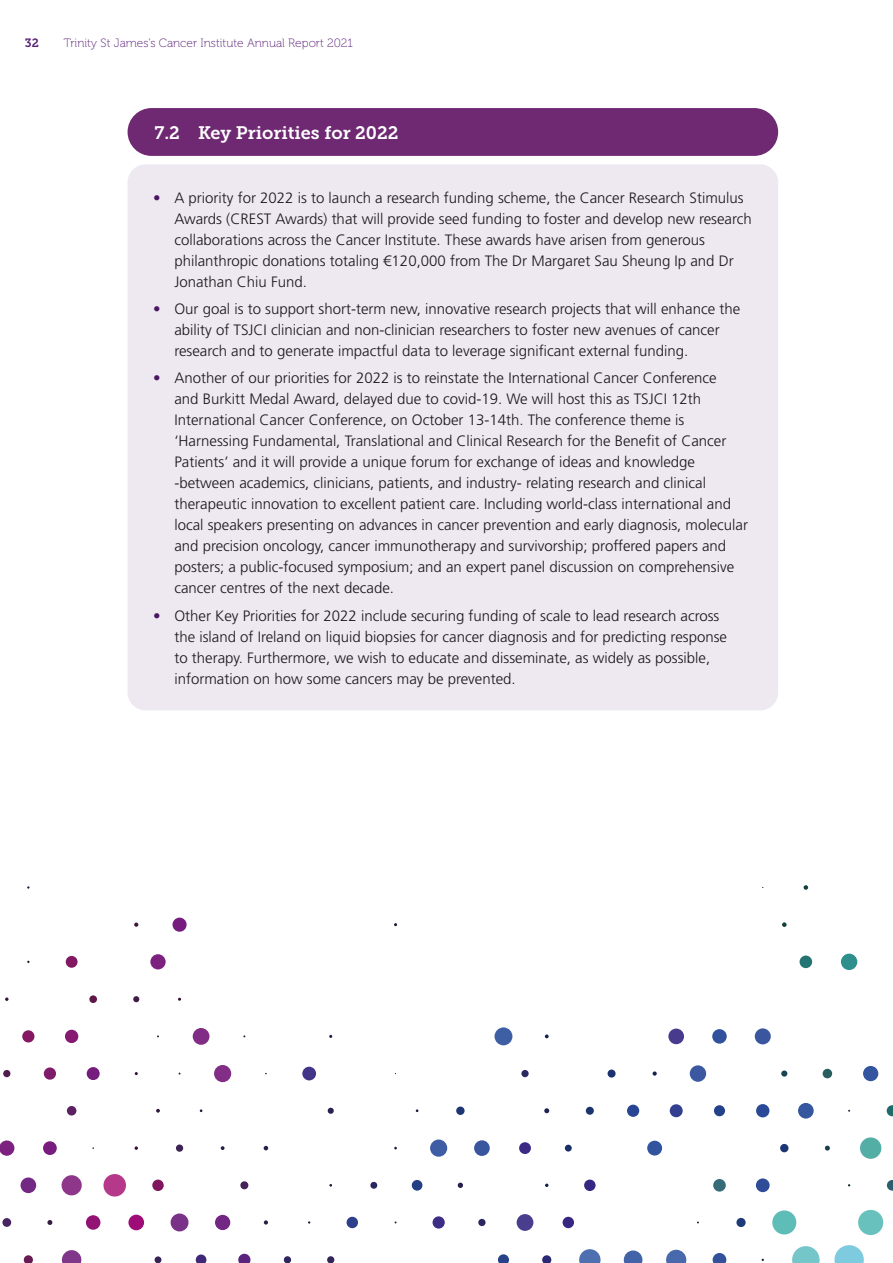
<style>
.page{position:relative;width:893px;height:1263px;background:#fff}
.page>*{position:absolute;margin:0;border:0;box-sizing:border-box;transform-origin:0 0}
.Box_Head{font:18px "Museo Slab 700";color:#fff}
.t1{font:300 15px/21px "Frutiger LT Std";color:#1a171c}
.t2{font:12px "Museo 100";color:#591e76}
.t3{font:12px "Museo Slab 700";color:#591e76}
.s1{color:#491661}
</style>
<div class="page">
<div style="left:128px;top:108px;width:650px;height:48px;background:#6e2972;border-radius:24px"></div>
<div style="left:128px;top:164px;width:650px;height:546px;background:#eee8f0;border-radius:18px"></div>
<svg style="left:834px;top:1245px;width:30px;height:18px"></svg>
<svg style="left:792px;top:1246px;width:28px;height:17px"></svg>
<svg style="left:713px;top:1253px;width:13px;height:10px"></svg>
<svg style="left:666px;top:1250px;width:20px;height:13px"></svg>
<svg style="left:624px;top:1250px;width:18px;height:13px"></svg>
<svg style="left:579px;top:1249px;width:21px;height:14px"></svg>
<svg style="left:542px;top:1255px;width:9px;height:8px"></svg>
<svg style="left:498px;top:1254px;width:11px;height:9px"></svg>
<div style="left:327px;top:1256px;width:7px;height:7px;background:#312559;border-radius:50%"></div>
<div style="left:284px;top:1256px;width:7px;height:7px;background:#2b265d;border-radius:50%"></div>
<svg style="left:238px;top:1254px;width:12px;height:9px"></svg>
<svg style="left:196px;top:1254px;width:10px;height:9px"></svg>
<div style="left:155px;top:1256px;width:6px;height:7px;background:#362355;border-radius:50%"></div>
<svg style="left:62px;top:1250px;width:19px;height:13px"></svg>
<svg style="left:24px;top:1255px;width:9px;height:8px"></svg>
<div style="left:858px;top:1210px;width:25px;height:25px;background:#69c1bd;border-radius:50%"></div>
<div style="left:772px;top:1210px;width:24px;height:24px;background:#5fbdb8;border-radius:50%"></div>
<div style="left:736px;top:1218px;width:10px;height:9px;background:#1e3a79;border-radius:50%"></div>
<div style="left:563px;top:1217px;width:11px;height:11px;background:#382782;border-radius:50%"></div>
<div style="left:517px;top:1214px;width:16px;height:17px;background:#493d8e;border-radius:50%"></div>
<div style="left:478px;top:1219px;width:8px;height:7px;background:#2c265e;border-radius:50%"></div>
<div style="left:433px;top:1216px;width:12px;height:12px;background:#3d2d85;border-radius:50%"></div>
<div style="left:347px;top:1217px;width:11px;height:11px;background:#2d3e8b;border-radius:50%"></div>
<svg style="left:264px;top:1220px;width:4px;height:4px"></svg>
<div style="left:215px;top:1215px;width:15px;height:15px;background:#722883;border-radius:50%"></div>
<div style="left:171px;top:1213px;width:18px;height:18px;background:#7a3288;border-radius:50%"></div>
<div style="left:128px;top:1215px;width:16px;height:15px;background:#9d0c77;border-radius:50%"></div>
<div style="left:86px;top:1215px;width:14px;height:15px;background:#931375;border-radius:50%"></div>
<svg style="left:47px;top:1220px;width:5px;height:5px"></svg>
<div style="left:2px;top:1218px;width:9px;height:9px;background:#462461;border-radius:50%"></div>
<svg style="left:887px;top:1180px;width:6px;height:10px"></svg>
<div style="left:756px;top:1178px;width:14px;height:14px;background:#2e4c98;border-radius:50%"></div>
<div style="left:713px;top:1179px;width:13px;height:12px;background:#366c78;border-radius:50%"></div>
<div style="left:584px;top:1179px;width:12px;height:12px;background:#362782;border-radius:50%"></div>
<svg style="left:458px;top:1182px;width:5px;height:6px"></svg>
<div style="left:412px;top:1180px;width:10px;height:10px;background:#244084;border-radius:50%"></div>
<div style="left:370px;top:1182px;width:7px;height:7px;background:#27265d;border-radius:50%"></div>
<div style="left:240px;top:1181px;width:8px;height:8px;background:#462259;border-radius:50%"></div>
<div style="left:152px;top:1179px;width:12px;height:12px;background:#80175e;border-radius:50%"></div>
<div style="left:103px;top:1174px;width:23px;height:22px;background:#b6388a;border-radius:50%"></div>
<div style="left:62px;top:1175px;width:20px;height:20px;background:#8e378a;border-radius:50%"></div>
<div style="left:21px;top:1177px;width:15px;height:16px;background:#732883;border-radius:50%"></div>
<div style="left:860px;top:1137px;width:21px;height:22px;background:#53aea6;border-radius:50%"></div>
<svg style="left:825px;top:1146px;width:5px;height:4px"></svg>
<div style="left:780px;top:1144px;width:8px;height:8px;background:#1c3574;border-radius:50%"></div>
<div style="left:647px;top:1141px;width:15px;height:14px;background:#32539d;border-radius:50%"></div>
<div style="left:565px;top:1145px;width:7px;height:6px;background:#1a2e67;border-radius:50%"></div>
<div style="left:519px;top:1142px;width:12px;height:12px;background:#3c2a84;border-radius:50%"></div>
<div style="left:474px;top:1140px;width:16px;height:16px;background:#38559e;border-radius:50%"></div>
<div style="left:430px;top:1139px;width:17px;height:18px;background:#3e5da4;border-radius:50%"></div>
<svg style="left:264px;top:1146px;width:4px;height:4px"></svg>
<svg style="left:221px;top:1146px;width:4px;height:4px"></svg>
<div style="left:176px;top:1144px;width:7px;height:8px;background:#3d2356;border-radius:50%"></div>
<svg style="left:135px;top:1146px;width:3px;height:4px"></svg>
<div style="left:43px;top:1141px;width:14px;height:14px;background:#781c7f;border-radius:50%"></div>
<div style="left:0;top:1140px;width:14px;height:16px;background:#7d2181;border-radius:50%"></div>
<svg style="left:887px;top:1105px;width:6px;height:11px"></svg>
<div style="left:798px;top:1103px;width:16px;height:15px;background:#36579f;border-radius:50%"></div>
<div style="left:756px;top:1104px;width:13px;height:13px;background:#2a4996;border-radius:50%"></div>
<div style="left:714px;top:1105px;width:11px;height:11px;background:#24428a;border-radius:50%"></div>
<div style="left:670px;top:1104px;width:13px;height:13px;background:#334090;border-radius:50%"></div>
<div style="left:627px;top:1105px;width:12px;height:12px;background:#274592;border-radius:50%"></div>
<div style="left:586px;top:1107px;width:8px;height:8px;background:#1c346e;border-radius:50%"></div>
<svg style="left:544px;top:1108px;width:5px;height:5px"></svg>
<div style="left:456px;top:1106px;width:9px;height:9px;background:#1e3673;border-radius:50%"></div>
<svg style="left:328px;top:1108px;width:6px;height:6px"></svg>
<svg style="left:156px;top:1109px;width:4px;height:4px"></svg>
<div style="left:67px;top:1106px;width:9px;height:9px;background:#5c2162;border-radius:50%"></div>
<div style="left:863px;top:1066px;width:15px;height:15px;background:#33549e;border-radius:50%"></div>
<div style="left:823px;top:1069px;width:9px;height:9px;background:#295e5e;border-radius:50%"></div>
<svg style="left:781px;top:1070px;width:6px;height:6px"></svg>
<div style="left:690px;top:1065px;width:16px;height:17px;background:#3c58a0;border-radius:50%"></div>
<svg style="left:653px;top:1071px;width:4px;height:5px"></svg>
<div style="left:608px;top:1069px;width:8px;height:8px;background:#1c3170;border-radius:50%"></div>
<div style="left:521px;top:1070px;width:8px;height:7px;background:#2b275f;border-radius:50%"></div>
<div style="left:302px;top:1067px;width:14px;height:13px;background:#413489;border-radius:50%"></div>
<div style="left:214px;top:1065px;width:17px;height:17px;background:#822e86;border-radius:50%"></div>
<div style="left:87px;top:1067px;width:13px;height:13px;background:#741d7d;border-radius:50%"></div>
<div style="left:44px;top:1067px;width:12px;height:13px;background:#7e1b6b;border-radius:50%"></div>
<div style="left:3px;top:1070px;width:7px;height:7px;background:#501b4d;border-radius:50%"></div>
<div style="left:755px;top:1028px;width:16px;height:16px;background:#3a569e;border-radius:50%"></div>
<div style="left:712px;top:1029px;width:15px;height:15px;background:#31519c;border-radius:50%"></div>
<div style="left:668px;top:1028px;width:16px;height:16px;background:#483b8d;border-radius:50%"></div>
<svg style="left:545px;top:1034px;width:4px;height:4px"></svg>
<div style="left:494px;top:1027px;width:18px;height:18px;background:#3f5fa5;border-radius:50%"></div>
<div style="left:193px;top:1028px;width:16px;height:17px;background:#812c85;border-radius:50%"></div>
<div style="left:65px;top:1030px;width:13px;height:13px;background:#861972;border-radius:50%"></div>
<div style="left:22px;top:1030px;width:12px;height:12px;background:#851764;border-radius:50%"></div>
<svg style="left:133px;top:996px;width:6px;height:6px"></svg>
<div style="left:89px;top:995px;width:8px;height:8px;background:#601648;border-radius:50%"></div>
<svg style="left:5px;top:997px;width:4px;height:4px"></svg>
<div style="left:841px;top:954px;width:16px;height:16px;background:#2e8f8d;border-radius:50%"></div>
<div style="left:800px;top:955px;width:12px;height:13px;background:#247473;border-radius:50%"></div>
<div style="left:150px;top:954px;width:16px;height:15px;background:#7d2181;border-radius:50%"></div>
<div style="left:66px;top:956px;width:12px;height:12px;background:#821861;border-radius:50%"></div>
<svg style="left:782px;top:922px;width:5px;height:5px"></svg>
<div style="left:172px;top:917px;width:15px;height:15px;background:#771c7f;border-radius:50%"></div>
<svg style="left:134px;top:922px;width:4px;height:5px"></svg>
<svg style="left:804px;top:885px;width:4px;height:5px"></svg>
<p class="t3" style="left:25px;top:36px;width:16px">32</p>
<p class="t2" style="left:64px;top:37px;width:291px">Trinity St James’s Cancer Institute Annual Report 2021</p>
<p class="Box_Head" style="left:155px;top:122px;width:245px">7.2 Key Priorities for 2022</p>
<p class="t1" style="left:174px;top:187px;width:579px;text-indent:-21px"><span class="s1">•</span> A priority for 2022 is to launch a research funding scheme, the Cancer Research Stimulus Awards (CREST Awards) that will provide seed funding to foster and develop new research collaborations across the Cancer Institute. These awards have arisen from generous philanthropic donations totaling €120,000 from The Dr Margaret Sau Sheung Ip and Dr Jonathan Chiu Fund.</p>
<p class="t1" style="left:174px;top:299px;width:567px;text-indent:-21px"><span class="s1">•</span> Our goal is to support short-term new, innovative research projects that will enhance the ability of TSJCI clinician and non-clinician researchers to foster new avenues of cancer research and to generate impactful data to leverage significant external funding.</p>
<p class="t1" style="left:174px;top:368px;width:575px;text-indent:-21px"><span class="s1">•</span> Another of our priorities for 2022 is to reinstate the International Cancer Conference<br>and Burkitt Medal Award, delayed due to covid-19. We will host this as TSJCI 12th International Cancer Conference, on October 13-14th. The conference theme is ‘Harnessing Fundamental, Translational and Clinical Research for the Benefit of Cancer Patients’ and it will provide a unique forum for exchange of ideas and knowledge -between academics, clinicians, patients, and industry- relating research and clinical therapeutic innovation to excellent patient care. Including world-class international and local speakers presenting on advances in cancer prevention and early diagnosis, molecular and precision oncology, cancer immunotherapy and survivorship; proffered papers and posters; a public-focused symposium; and an expert panel discussion on comprehensive cancer centres of the next decade.</p>
<p class="t1" style="left:174px;top:605px;width:554px;text-indent:-21px"><span class="s1">•</span> Other Key Priorities for 2022 include securing funding of scale to lead research across the island of Ireland on liquid biopsies for cancer diagnosis and for predicting response to therapy. Furthermore, we wish to educate and disseminate, as widely as possible, information on how some cancers may be prevented.</p>
</div>
